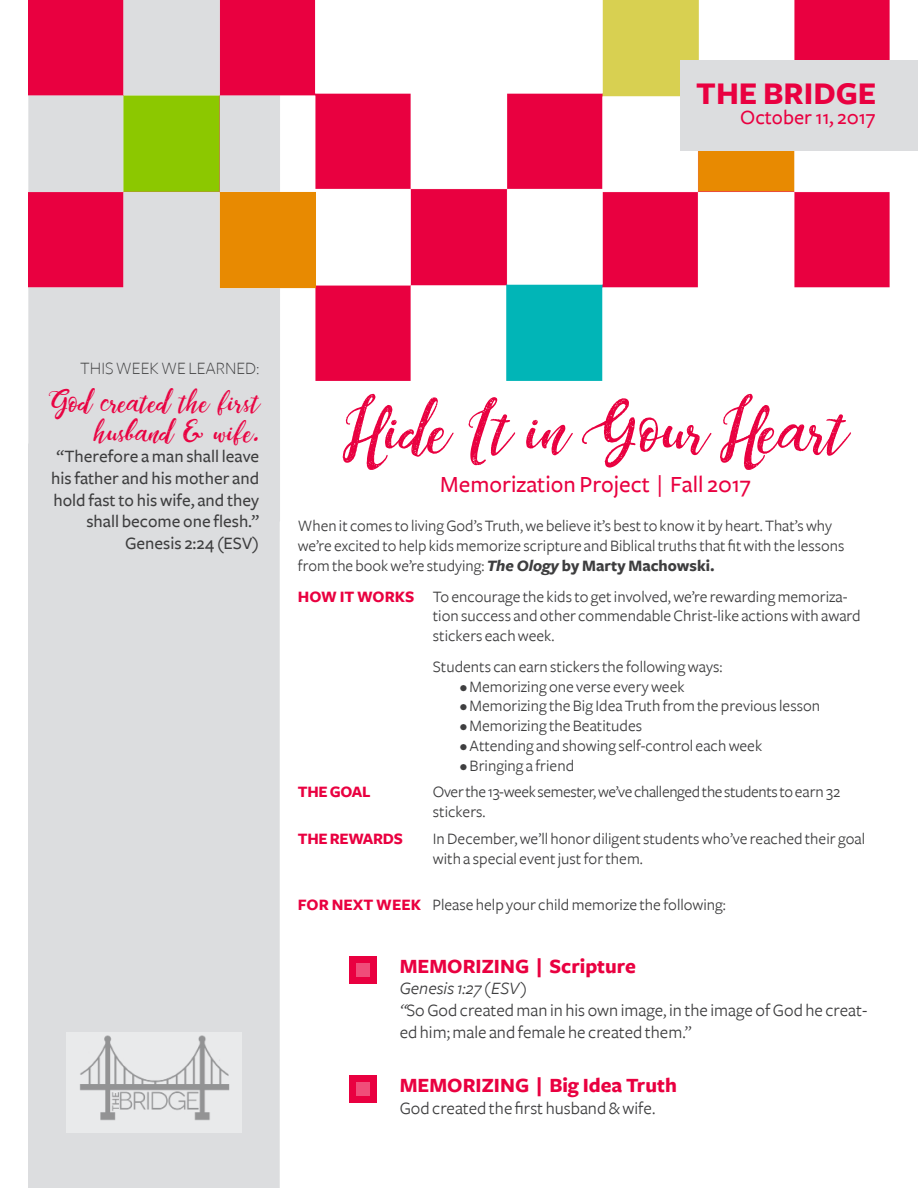
<style>
.page{position:relative;width:918px;height:1188px;background:#fff}
.page>*{position:absolute;margin:0;border:0;box-sizing:border-box;transform-origin:0 0}
.t1{font:72px "Dandeleon Vintage Demo";color:#e90040}
.t2{font:700 32.85px "Freight Sans";color:#e90040}
.t3{font:31.5px/30px "Dandeleon Vintage Demo";color:#e90040;text-align:right}
.t4{font:500 24px "Freight Sans";color:#e90040}
.t5{font:700 21px "Freight Sans";color:#e90040}
.t6{font:500 21px "Freight Sans";color:#e90040}
.t7{font:18px/21.6px "Freight Sans";color:#3e3e3f}
.t8{font:500 18px/21.6px "Freight Sans";color:#3e3e3f;text-align:right}
.t9{font:18px "Freight Sans Light SC";color:#3e3e3f}
.t10{font:16.5px/19.8px "Freight Sans";color:#3e3e3f}
.t11{font:16.5px/19.8px "Freight Sans";letter-spacing:-.02em;color:#3e3e3f}
.t12{font:700 16.5px "Freight Sans";letter-spacing:-.02em;color:#e90040}
.s1{font-weight:700;font-style:italic}
.s2{font-weight:700}
.s3{font-family:"Freight Sans Bold SC";color:#e90040}
.s4{font-weight:700;color:#e90040}
.s5{font-style:italic}
</style>
<div class="page">
<div style="left:28px;top:473px;width:252px;height:715px;background:#dcdddf"></div>
<img style="left:28px;top:0;width:862px;height:473px">
<div style="left:681px;top:60px;width:237px;height:91px;background:#dcdddf"></div>
<img style="left:67px;top:1032px;width:175px;height:101px">
<div style="left:349px;top:956px;width:28px;height:27px;background:#e90040"></div>
<div style="left:356px;top:963px;width:14px;height:13px;background:#f04d79"></div>
<div style="left:349px;top:1075px;width:28px;height:28px;background:#e90040"></div>
<div style="left:356px;top:1082px;width:14px;height:14px;background:#f04d79"></div>
<p class="t2" style="left:696px;top:75px;width:182px">THE BRIDGE</p>
<p class="t6" style="left:740px;top:106px;width:137px">October 11, 2017</p>
<p class="t9" style="left:80px;top:359px;width:180px">THIS WEEK WE LEARNED:</p>
<p class="t3" style="left:47px;top:389px;width:214px">God created the first husband &amp; wife.</p>
<p class="t8" style="left:51px;top:446px;width:210px">“Therefore a man shall leave his father and his mother and hold fast to his wife, and they shall become one flesh.”</p>
<p class="t8" style="left:125px;top:532px;width:136px">Genesis 2:24 (ESV)</p>
<p class="t1" style="left:343px;top:387px;width:505px">Hide It in Your Heart</p>
<p class="t4" style="left:440px;top:471px;width:312px">Memorization Project | Fall 2017</p>
<p class="t10" style="left:298px;top:517px;width:548px">When it comes to living God’s Truth, we believe it’s best to know it by heart. That’s why we’re excited to help kids memorize scripture and Biblical truths that fit with the lessons from the book we’re studying: <span class="s1">The Ology</span> <span class="s2">by Marty Machowski.</span></p>
<p class="t10" style="left:433px;top:587px;width:429px;text-indent:-135px"><span class="s3">HOW IT WORKS</span> To encourage the kids to get involved, we’re rewarding memoriza&shy;tion success and other commendable Christ-like actions with award stickers each week.</p>
<p class="t10" style="left:433px;top:657px;width:291px">Students can earn stickers the following ways:</p>
<p class="t10" style="left:460px;top:677px;width:226px">• Memorizing one verse every week</p>
<p class="t10" style="left:460px;top:697px;width:362px">• Memorizing the Big Idea Truth from the previous lesson</p>
<p class="t10" style="left:460px;top:716px;width:184px">• Memorizing the Beatitudes</p>
<p class="t10" style="left:460px;top:736px;width:304px">• Attending and showing self-control each week</p>
<p class="t10" style="left:460px;top:756px;width:116px">• Bringing a friend</p>
<p class="t12" style="left:298px;top:783px;width:74px">THE GOAL</p>
<p class="t11" style="left:433px;top:782px;width:409px">Over the 13-week semester, we’ve challenged the students to earn 32 stickers.</p>
<p class="t12" style="left:298px;top:830px;width:107px">THE REWARDS</p>
<p class="t10" style="left:433px;top:829px;width:434px">In December, we’ll honor diligent students who’ve reached their goal with a special event just for them.</p>
<p class="t10" style="left:298px;top:895px;width:430px"><span class="s4">FOR NEXT WEEK</span> Please help your child memorize the following:</p>
<p class="t5" style="left:400px;top:955px;width:238px">MEMORIZING | Scripture</p>
<p class="t7" style="left:400px;top:978px;width:469px"><span class="s5">Genesis 1:27 (ESV)<br>“</span>So God created man in his own image, in the image of God he creat&shy;ed him; male and female he created them.”</p>
<p class="t5" style="left:400px;top:1074px;width:279px">MEMORIZING | Big Idea Truth</p>
<p class="t7" style="left:400px;top:1097px;width:257px">God created the first husband &amp; wife.</p>
</div>
